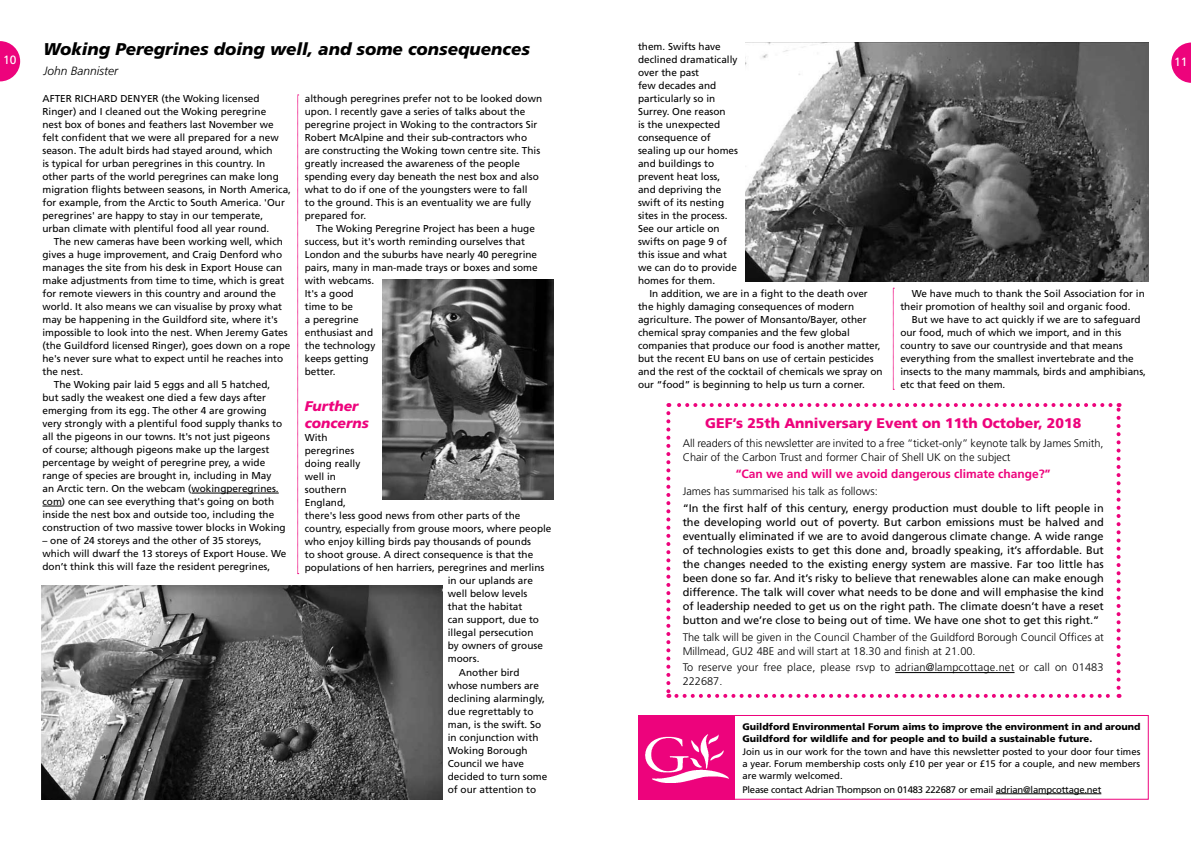
<style>
.page{position:relative;width:1191px;height:842px;background:#fff}
.page>*{position:absolute;margin:0;border:0;box-sizing:border-box;transform-origin:0 0}
.t1{font:italic 900 17px "Frutiger";color:#000}
.t2{font:900 14px "Frutiger";color:#ed037c}
.t3{font:italic 900 14px/16.8px "Frutiger";color:#ed037c}
.t4{font:700 12px "Frutiger";color:#ed037c}
.t5{font:italic 300 12px "Frutiger";color:#000}
.t6{font:12px "Frutiger";color:#fff}
.t7{font:11px/14px "Frutiger";color:#000;text-align:justify}
.t8{font:300 11px/14px "Frutiger";color:#000}
.t9{font:10px/13px "Frutiger";color:#000}
.t10{font:9.5px/12px "Frutiger";letter-spacing:-.02em;color:#000;text-align:justify}
.t11{font:900 9.5px/12px "Frutiger";color:#000}
</style>
<div class="page">
<svg style="left:0;top:41px;width:20px;height:40px"></svg>
<div style="left:638px;top:715px;width:96px;height:85px;background:#ed037c"></div>
<img style="left:645px;top:734px;width:83px;height:49px">
<div style="left:734px;top:715px;width:414px;height:85px;border:1px solid #ed037c"></div>
<hr style="left:995px;top:793px;width:106px;height:1px;background:#000">
<svg style="left:1171px;top:43px;width:20px;height:40px"></svg>
<hr style="left:895px;top:672px;width:119px;height:1px;background:#000">
<hr style="left:191px;top:493px;width:88px;height:1px;background:#000">
<svg style="left:43px;top:506px;width:19px;height:1px"></svg>
<svg style="left:666px;top:413px;width:4px;height:285px"></svg>
<svg style="left:676px;top:694px;width:443px;height:4px"></svg>
<svg style="left:1116px;top:403px;width:4px;height:285px"></svg>
<svg style="left:668px;top:403px;width:442px;height:4px"></svg>
<img style="left:42px;top:586px;width:400px;height:213px">
<img style="left:745px;top:43px;width:403px;height:238px">
<img style="left:382px;top:280px;width:171px;height:220px">
<svg style="left:297px;top:95px;width:2px;height:479px"></svg>
<svg style="left:893px;top:288px;width:1px;height:102px"></svg>
<p class="t6" style="left:3px;top:53px;width:15px">10</p>
<h1 class="t1" style="left:43px;top:39px;width:488px">Woking Peregrines doing well, and some consequences</h1>
<p class="t5" style="left:43px;top:64px;width:76px">John Bannister</p>
<p class="t9" style="left:305px;top:92px;width:239px">although peregrines prefer not to be looked down upon. I recently gave a series of talks about the peregrine project in Woking to the contractors Sir Robert McAlpine and their sub-contractors who are constructing the Woking town centre site. This greatly increased the awareness of the people spending every day beneath the nest box and also what to do if one of the youngsters were to fall<br>to the ground. This is an eventuality we are fully prepared for.</p>
<p class="t9" style="left:305px;top:222px;width:234px;text-indent:11px">The Woking Peregrine Project has been a huge success, but it's worth reminding ourselves that<br>London and the suburbs have nearly 40 peregrine pairs, many in man-made trays or boxes and some with webcams.<br>It's a good<br>time to be<br>a peregrine<br>enthusiast and<br>the technology<br>keeps getting<br>better.</p>
<h2 class="t3" style="left:305px;top:398px;width:66px">Further concerns</h2>
<p class="t9" style="left:305px;top:431px;width:24px">With</p>
<p class="t9" style="left:305px;top:444px;width:51px">peregrines</p>
<p class="t9" style="left:305px;top:457px;width:57px">doing really</p>
<p class="t9" style="left:305px;top:470px;width:33px">well in</p>
<p class="t9" style="left:305px;top:483px;width:43px">southern</p>
<p class="t9" style="left:305px;top:496px;width:43px">England,</p>
<p class="t9" style="left:305px;top:509px;width:217px">there's less good news from other parts of the</p>
<p class="t9" style="left:305px;top:522px;width:248px">country, especially from grouse moors, where people</p>
<p class="t9" style="left:305px;top:535px;width:228px">who enjoy killing birds pay thousands of pounds</p>
<p class="t9" style="left:305px;top:548px;width:230px">to shoot grouse. A direct consequence is that the</p>
<p class="t9" style="left:305px;top:561px;width:241px">populations of hen harriers, peregrines and merlins</p>
<p class="t9" style="left:448px;top:574px;width:87px">in our uplands are</p>
<p class="t9" style="left:448px;top:587px;width:81px">well below levels</p>
<p class="t9" style="left:448px;top:600px;width:76px">that the habitat</p>
<p class="t9" style="left:448px;top:613px;width:93px">can support, due to</p>
<p class="t9" style="left:448px;top:626px;width:87px">illegal persecution</p>
<p class="t9" style="left:448px;top:639px;width:97px">by owners of grouse</p>
<p class="t9" style="left:448px;top:652px;width:33px">moors.</p>
<p class="t9" style="left:448px;top:666px;width:101px;text-indent:11px">Another bird whose numbers are declining alarmingly, due regrettably to man, is the swift. So in conjunction with<br>Woking Borough<br>Council we have decided to turn some of our attention to</p>
<p class="t9" style="left:43px;top:92px;width:250px">AFTER RICHARD DENYER (the Woking licensed Ringer) and I cleaned out the Woking peregrine<br>nest box of bones and feathers last November we felt confident that we were all prepared for a new season. The adult birds had stayed around, which<br>is typical for urban peregrines in this country. In other parts of the world peregrines can make long migration flights between seasons, in North America, for example, from the Arctic to South America. 'Our peregrines' are happy to stay in our temperate, urban climate with plentiful food all year round.</p>
<p class="t9" style="left:54px;top:235px;width:230px">The new cameras have been working well, which</p>
<p class="t9" style="left:43px;top:248px;width:241px">gives a huge improvement, and Craig Denford who</p>
<p class="t9" style="left:43px;top:261px;width:241px">manages the site from his desk in Export House can</p>
<p class="t9" style="left:43px;top:274px;width:243px">make adjustments from time to time, which is great</p>
<p class="t9" style="left:43px;top:287px;width:235px">for remote viewers in this country and around the</p>
<p class="t9" style="left:43px;top:300px;width:241px">world. It also means we can visualise by proxy what</p>
<p class="t9" style="left:43px;top:313px;width:237px">may be happening in the Guildford site, where it's</p>
<p class="t9" style="left:43px;top:326px;width:247px">impossible to look into the nest. When Jeremy Gates</p>
<p class="t9" style="left:43px;top:339px;width:249px">(the Guildford licensed Ringer), goes down on a rope</p>
<p class="t9" style="left:43px;top:352px;width:242px">he's never sure what to expect until he reaches into</p>
<p class="t9" style="left:43px;top:365px;width:42px">the nest.</p>
<p class="t9" style="left:54px;top:378px;width:218px">The Woking pair laid 5 eggs and all 5 hatched,</p>
<p class="t9" style="left:43px;top:391px;width:225px">but sadly the weakest one died a few days after</p>
<p class="t9" style="left:43px;top:404px;width:225px">emerging from its egg. The other 4 are growing</p>
<p class="t9" style="left:43px;top:417px;width:241px">very strongly with a plentiful food supply thanks to</p>
<p class="t9" style="left:43px;top:430px;width:229px">all the pigeons in our towns. It's not just pigeons</p>
<p class="t9" style="left:43px;top:443px;width:228px">of course; although pigeons make up the largest</p>
<p class="t9" style="left:43px;top:456px;width:224px">percentage by weight of peregrine prey, a wide</p>
<p class="t9" style="left:43px;top:469px;width:230px">range of species are brought in, including in May</p>
<p class="t9" style="left:43px;top:482px;width:238px">an Arctic tern. On the webcam (wokingperegrines.</p>
<p class="t9" style="left:43px;top:495px;width:233px">com) one can see everything that's going on both</p>
<p class="t9" style="left:43px;top:508px;width:233px">inside the nest box and outside too, including the</p>
<p class="t9" style="left:43px;top:521px;width:245px">construction of two massive tower blocks in Woking</p>
<p class="t9" style="left:43px;top:534px;width:245px">– one of 24 storeys and the other of 35 storeys, which will dwarf the 13 storeys of Export House. We don’t think this will faze the resident peregrines,</p>
<p class="t9" style="left:638px;top:40px;width:102px">them. Swifts have declined dramatically over the past<br>few decades and particularly so in<br>Surrey. One reason<br>is the unexpected consequence of sealing up our homes and buildings to prevent heat loss, and depriving the swift of its nesting sites in the process.<br>See our article on swifts on page 9 of this issue and what we can do to provide homes for them.</p>
<p class="t9" style="left:638px;top:287px;width:246px;text-indent:11px">In addition, we are in a fight to the death over the highly damaging consequences of modern agriculture. The power of Monsanto/Bayer, other chemical spray companies and the few global companies that produce our food is another matter, but the recent EU bans on use of certain pesticides and the rest of the cocktail of chemicals we spray on our “food” is beginning to help us turn a corner.</p>
<p class="t9" style="left:900px;top:287px;width:246px;text-indent:11px">We have much to thank the Soil Association for in their promotion of healthy soil and organic food.</p>
<p class="t9" style="left:900px;top:313px;width:247px;text-indent:11px">But we have to act quickly if we are to safeguard our food, much of which we import, and in this country to save our countryside and that means everything from the smallest invertebrate and the insects to the many mammals, birds and amphibians, etc that feed on them.</p>
<h2 class="t2" style="left:705px;top:414px;width:377px">GEF’s 25th Anniversary Event on 11th October, 2018</h2>
<p class="t8" style="left:682px;top:437px;width:422px">All readers of this newsletter are invited to a free “ticket-only” keynote talk by James Smith,<br>Chair of the Carbon Trust and former Chair of Shell UK on the subject</p>
<p class="t4" style="left:736px;top:467px;width:316px">“Can we and will we avoid dangerous climate change?”</p>
<p class="t8" style="left:682px;top:484px;width:196px">James has summarised his talk as follows:</p>
<p class="t7" style="left:682px;top:501px;width:422px">“In the first half of this century, energy production must double to lift people in the developing world out of poverty. But carbon emissions must be halved and eventually eliminated if we are to avoid dangerous climate change. A wide range of technologies exists to get this done and, broadly speaking, it’s affordable. But the changes needed to the existing energy system are massive. Far too little has been done so far. And it’s risky to believe that renewables alone can make enough difference. The talk will cover what needs to be done and will emphasise the kind of leadership needed to get us on the right path. The climate doesn’t have a reset button and we’re close to being out of time. We have one shot to get this right.”</p>
<p class="t8" style="left:682px;top:630px;width:422px">The talk will be given in the Council Chamber of the Guildford Borough Council Offices at<br>Millmead, GU2 4BE and will start at 18.30 and finish at 21.00.</p>
<p class="t8" style="left:682px;top:661px;width:422px">To reserve your free place, please rsvp to adrian@lampcottage.net or call on 01483<br>222687.</p>
<p class="t11" style="left:742px;top:721px;width:399px">Guildford Environmental Forum aims to improve the environment in and around<br>Guildford for wildlife and for people and to build a sustainable future.</p>
<p class="t10" style="left:742px;top:746px;width:399px">Join us in our work for the town and have this newsletter posted to your door four times a year. Forum membership costs only £10 per year or £15 for a couple, and new members are warmly welcomed.</p>
<p class="t10" style="left:742px;top:783px;width:360px">Please contact Adrian Thompson on 01483 222687 or email adrian@lampcottage.net</p>
<p class="t6" style="left:1174px;top:55px;width:15px">11</p>
</div>
